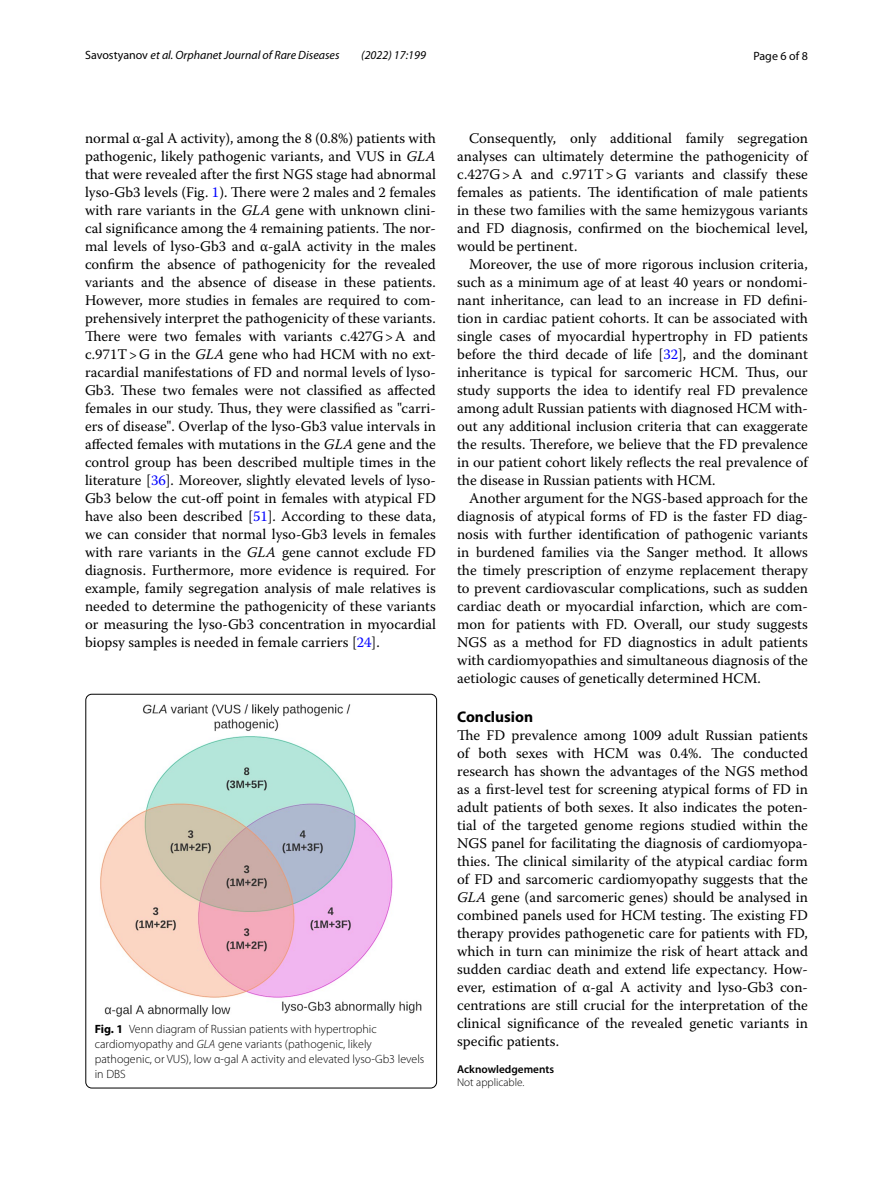
<style>
.page{position:relative;width:893px;height:1187px;background:#fff}
.page>*{position:absolute;margin:0;border:0;box-sizing:border-box;transform-origin:0 0}
.t1{font:700 15.45px "Myriad Pro";color:#000}
.t2{font:14.7px/18px "Warnock Pro";color:#000;text-align:justify}
.t3{font:300 12px/15px "Myriad Pro";color:#000}
.t4{font:italic 12px "Myriad Pro";color:#000}
.t5{font:12px "Myriad Pro";color:#000}
.t6{font:600 11.25px "Myriad Pro";color:#000}
.t7{font:300 11.25px "Myriad Pro";color:#000}
.s1{font-style:normal}
.s2{font-style:italic}
.s3{color:#00f}
.s4{font-weight:700}
</style>
<div class="page">
<img style="left:100px;top:704px;width:322px;height:313px">
<div style="left:86px;top:694px;width:351px;height:394px;border:1px solid #000;border-radius:6px"></div>
<p class="t4" style="left:85px;top:48px;width:256px"><span class="s1">Savostyanov</span> et al. Orphanet Journal of Rare Diseases</p>
<p class="t4" style="left:361px;top:48px;width:66px">(2022) 17:199</p>
<p class="t5" style="left:753px;top:48px;width:56px">Page 6 of 8</p>
<p class="t2" style="left:85px;top:128px;width:352px">normal α-gal A activity), among the 8 (0.8%) patients with pathogenic, likely pathogenic variants, and VUS in <span class="s2">GLA </span>that were revealed after the first NGS stage had abnormal lyso-Gb3 levels (Fig. <span class="s3">1</span>). There were 2 males and 2 females with rare variants in the <span class="s2">GLA</span> gene with unknown clini&shy;cal significance among the 4 remaining patients. The nor&shy;mal levels of lyso-Gb3 and α-galA activity in the males confirm the absence of pathogenicity for the revealed variants and the absence of disease in these patients.<br>However, more studies in females are required to com&shy;prehensively interpret the pathogenicity of these variants.<br>There were two females with variants c.427G&gt;A and c.971T&gt;G in the <span class="s2">GLA</span> gene who had HCM with no ext&shy;racardial manifestations of FD and normal levels of lyso-Gb3. These two females were not classified as affected females in our study. Thus, they were classified as "carri&shy;ers of disease". Overlap of the lyso-Gb3 value intervals in affected females with mutations in the <span class="s2">GLA</span> gene and the control group has been described multiple times in the literature [<span class="s3">36</span>]. Moreover, slightly elevated levels of lyso-Gb3 below the cut-off point in females with atypical FD have also been described [<span class="s3">51</span>]. According to these data, we can consider that normal lyso-Gb3 levels in females with rare variants in the <span class="s2">GLA</span> gene cannot exclude FD diagnosis. Furthermore, more evidence is required. For example, family segregation analysis of male relatives is needed to determine the pathogenicity of these variants or measuring the lyso-Gb3 concentration in myocardial biopsy samples is needed in female carriers [<span class="s3">24</span>].</p>
<p class="t2" style="left:457px;top:128px;width:352px;text-indent:12px">Consequently, only additional family segregation analyses can ultimately determine the pathogenicity of c.427G&gt;A and c.971T&gt;G variants and classify these females as patients. The identification of male patients in these two families with the same hemizygous variants and FD diagnosis, confirmed on the biochemical level, would be pertinent.</p>
<p class="t2" style="left:457px;top:254px;width:352px;text-indent:12px">Moreover, the use of more rigorous inclusion criteria, such as a minimum age of at least 40 years or nondomi&shy;nant inheritance, can lead to an increase in FD defini&shy;tion in cardiac patient cohorts. It can be associated with single cases of myocardial hypertrophy in FD patients before the third decade of life [<span class="s3">32</span>], and the dominant inheritance is typical for sarcomeric HCM. Thus, our study supports the idea to identify real FD prevalence among adult Russian patients with diagnosed HCM with&shy;out any additional inclusion criteria that can exaggerate the results. Therefore, we believe that the FD prevalence in our patient cohort likely reflects the real prevalence of the disease in Russian patients with HCM.</p>
<p class="t2" style="left:457px;top:488px;width:352px;text-indent:12px">Another argument for the NGS-based approach for the diagnosis of atypical forms of FD is the faster FD diag&shy;nosis with further identification of pathogenic variants in burdened families via the Sanger method. It allows the timely prescription of enzyme replacement therapy to prevent cardiovascular complications, such as sudden cardiac death or myocardial infarction, which are com&shy;mon for patients with FD. Overall, our study suggests NGS as a method for FD diagnostics in adult patients with cardiomyopathies and simultaneous diagnosis of the aetiologic causes of genetically determined HCM.</p>
<p class="t1" style="left:457px;top:706px;width:77px">Conclusion</p>
<p class="t2" style="left:457px;top:725px;width:352px">The FD prevalence among 1009 adult Russian patients of both sexes with HCM was 0.4%. The conducted research has shown the advantages of the NGS method as a first-level test for screening atypical forms of FD in adult patients of both sexes. It also indicates the poten&shy;tial of the targeted genome regions studied within the NGS panel for facilitating the diagnosis of cardiomyopa&shy;thies. The clinical similarity of the atypical cardiac form of FD and sarcomeric cardiomyopathy suggests that the <span class="s2">GLA</span> gene (and sarcomeric genes) should be analysed in combined panels used for HCM testing. The existing FD therapy provides pathogenetic care for patients with FD, which in turn can minimize the risk of heart attack and sudden cardiac death and extend life expectancy. How&shy;ever, estimation of α-gal A activity and lyso-Gb3 con&shy;centrations are still crucial for the interpretation of the clinical significance of the revealed genetic variants in specific patients.</p>
<p class="t6" style="left:457px;top:1061px;width:98px">Acknowledgements</p>
<p class="t7" style="left:457px;top:1076px;width:69px">Not applicable.</p>
<p class="t3" style="left:95px;top:1021px;width:331px"><span class="s4">Fig. 1</span> Venn diagram of Russian patients with hypertrophic cardiomyopathy and <span class="s2">GLA</span> gene variants (pathogenic, likely pathogenic, or VUS), low α-gal A activity and elevated lyso-Gb3 levels in DBS</p>
</div>
